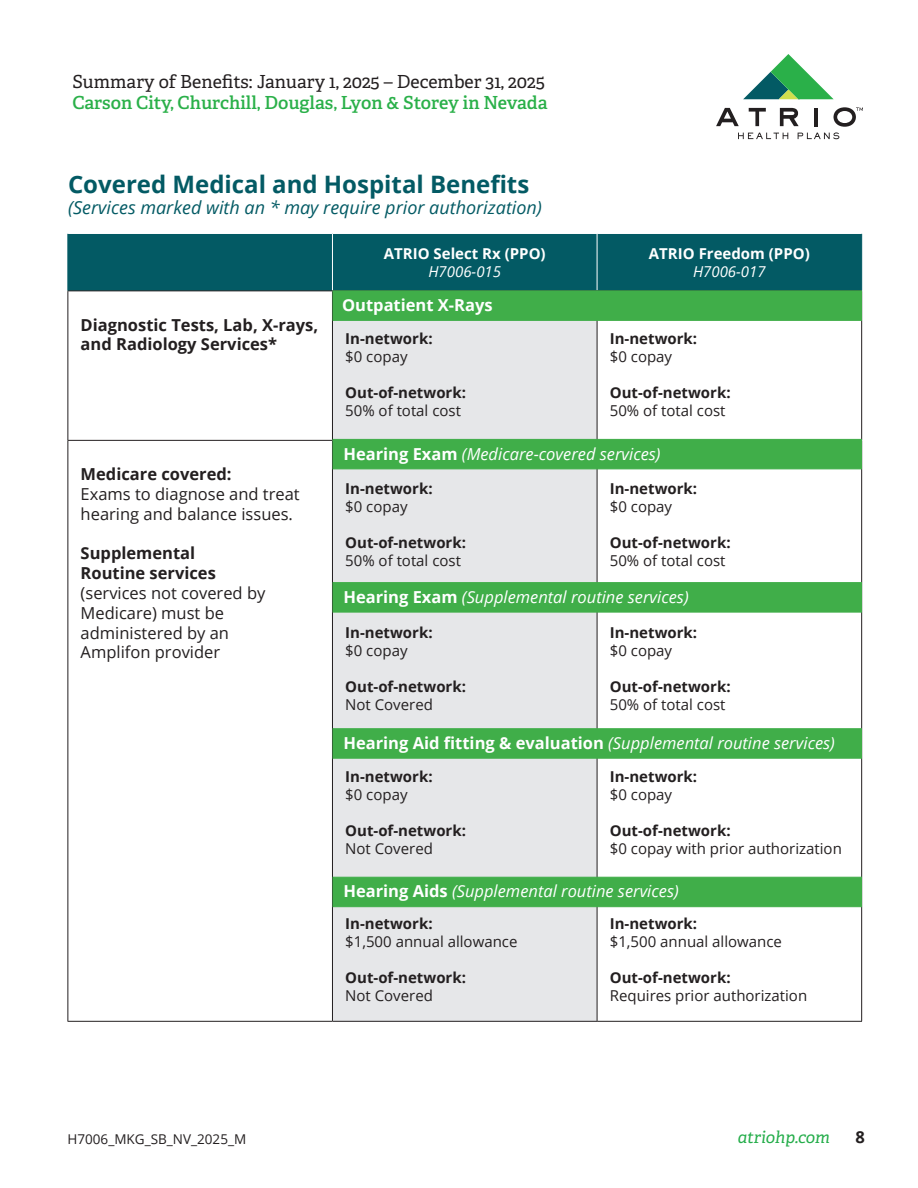
<style>
.page{position:relative;width:918px;height:1188px;background:#fff}
.page>*{position:absolute;margin:0;border:0;box-sizing:border-box;transform-origin:0 0}
.t1{font:700 24px "Open Sans";color:#035a64}
.t2{font:600 18px/21.6px "Adelle";color:#2ab049}
.t3{font:italic 18px "Open Sans";color:#035a64}
.t4{font:italic 16.5px "Open Sans";color:#fff}
.t5{font:16.5px/19.8px "Open Sans";color:#231f20}
.t6{font:700 16.5px/19.8px "Open Sans";color:#231f20}
.t7{font:700 16.5px "Open Sans";color:#fff}
.t8{font:italic 16.5px "Adelle";color:#24ad4a}
.t9{font:700 15px "Open Sans";color:#231f20}
.t10{font:15px "Open Sans";color:#231f20}
.t11{font:700 15px "Open Sans";color:#fff}
.t12{font:italic 15px "Open Sans";color:#fff}
.t13{font:13.5px "Open Sans";color:#231f20}
.s1{font-weight:400;color:#231f20}
.s2{font-weight:700}
.s3{font-weight:700;font-style:normal}
</style>
<div class="page">
<svg style="left:743px;top:54px;width:91px;height:45px"></svg>
<svg style="left:716px;top:107px;width:147px;height:32px"></svg>
<div style="left:69px;top:234px;width:792px;height:57px;background:#035a64"></div>
<div style="left:333px;top:321px;width:264px;height:700px;background:#e6e7e9"></div>
<hr style="left:332px;top:234px;width:1px;height:57px;background:#fff">
<hr style="left:597px;top:234px;width:1px;height:57px;background:#fff">
<hr style="left:68px;top:291px;width:264px;height:1px;background:#231f20">
<hr style="left:68px;top:291px;width:1px;height:149px;background:#231f20">
<hr style="left:332px;top:291px;width:1px;height:149px;background:#231f20">
<hr style="left:597px;top:291px;width:1px;height:149px;background:#231f20">
<hr style="left:861px;top:291px;width:1px;height:149px;background:#231f20">
<hr style="left:68px;top:440px;width:264px;height:1px;background:#231f20">
<hr style="left:68px;top:441px;width:1px;height:580px;background:#231f20">
<hr style="left:332px;top:440px;width:265px;height:1px;background:#231f20">
<hr style="left:332px;top:441px;width:1px;height:580px;background:#231f20">
<hr style="left:597px;top:441px;width:1px;height:580px;background:#231f20">
<hr style="left:861px;top:441px;width:1px;height:580px;background:#231f20">
<hr style="left:68px;top:1021px;width:264px;height:1px;background:#231f20">
<hr style="left:332px;top:1021px;width:265px;height:1px;background:#231f20">
<hr style="left:597px;top:1021px;width:265px;height:1px;background:#231f20">
<hr style="left:861px;top:234px;width:1px;height:57px;background:#035a64">
<hr style="left:68px;top:234px;width:1px;height:57px;background:#035a64">
<div style="left:333px;top:291px;width:529px;height:30px;background:#40ae49;border:1px solid #40ae49"></div>
<div style="left:333px;top:582px;width:529px;height:30px;background:#40ae49;border:1px solid #40ae49"></div>
<div style="left:333px;top:728px;width:529px;height:31px;background:#40ae49;border:1px solid #40ae49"></div>
<div style="left:333px;top:877px;width:529px;height:30px;background:#40ae49;border:1px solid #40ae49"></div>
<div style="left:333px;top:439px;width:529px;height:30px;background:#40ae49"></div>
<p class="t2" style="left:72px;top:71px;width:477px"><span class="s1">Summary of Benefits: January 1, 2025 – December 31, 2025<br></span>Carson City, Churchill, Douglas, Lyon &amp; Storey in Nevada</p>
<p class="t1" style="left:68px;top:167px;width:463px">Covered Medical and Hospital Benefits</p>
<p class="t3" style="left:68px;top:195px;width:475px">(Services marked with an * may require prior authorization)</p>
<p class="t11" style="left:384px;top:243px;width:163px">ATRIO Select Rx (PPO)</p>
<p class="t12" style="left:428px;top:261px;width:74px">H7006-015</p>
<p class="t6" style="left:81px;top:314px;width:239px">Diagnostic Tests, Lab, X-rays, and Radiology Services*</p>
<p class="t7" style="left:342px;top:293px;width:152px">Outpatient X-Rays</p>
<p class="t9" style="left:345px;top:328px;width:89px">In-network:</p>
<p class="t10" style="left:345px;top:347px;width:64px">$0 copay</p>
<p class="t9" style="left:345px;top:382px;width:122px">Out-of-network:</p>
<p class="t10" style="left:345px;top:401px;width:117px">50% of total cost</p>
<p class="t11" style="left:649px;top:243px;width:162px">ATRIO Freedom (PPO)</p>
<p class="t12" style="left:693px;top:261px;width:74px">H7006-017</p>
<p class="t9" style="left:610px;top:328px;width:89px">In-network:</p>
<p class="t10" style="left:610px;top:347px;width:64px">$0 copay</p>
<p class="t9" style="left:610px;top:382px;width:122px">Out-of-network:</p>
<p class="t10" style="left:610px;top:401px;width:117px">50% of total cost</p>
<p class="t5" style="left:81px;top:464px;width:221px"><span class="s2">Medicare covered:<br></span>Exams to diagnose and treat hearing and balance issues.</p>
<p class="t6" style="left:81px;top:543px;width:116px">Supplemental</p>
<p class="t6" style="left:81px;top:563px;width:137px">Routine services</p>
<p class="t5" style="left:81px;top:583px;width:186px">(services not covered by</p>
<p class="t5" style="left:81px;top:602px;width:145px">Medicare) must be</p>
<p class="t5" style="left:81px;top:622px;width:150px">administered by an</p>
<p class="t5" style="left:81px;top:642px;width:141px">Amplifon provider</p>
<p class="t4" style="left:343px;top:442px;width:319px"><span class="s3">Hearing Exam</span> (Medicare-covered services)</p>
<p class="t9" style="left:345px;top:478px;width:89px">In-network:</p>
<p class="t10" style="left:345px;top:496px;width:64px">$0 copay</p>
<p class="t9" style="left:345px;top:532px;width:122px">Out-of-network:</p>
<p class="t10" style="left:345px;top:550px;width:117px">50% of total cost</p>
<p class="t9" style="left:610px;top:478px;width:89px">In-network:</p>
<p class="t10" style="left:610px;top:496px;width:64px">$0 copay</p>
<p class="t9" style="left:610px;top:532px;width:122px">Out-of-network:</p>
<p class="t10" style="left:610px;top:550px;width:117px">50% of total cost</p>
<p class="t4" style="left:343px;top:586px;width:347px"><span class="s3">Hearing Exam</span> (Supplemental routine services)</p>
<p class="t9" style="left:345px;top:622px;width:89px">In-network:</p>
<p class="t10" style="left:345px;top:640px;width:64px">$0 copay</p>
<p class="t9" style="left:345px;top:676px;width:122px">Out-of-network:</p>
<p class="t10" style="left:345px;top:694px;width:89px">Not Covered</p>
<p class="t9" style="left:610px;top:622px;width:89px">In-network:</p>
<p class="t10" style="left:610px;top:640px;width:64px">$0 copay</p>
<p class="t9" style="left:610px;top:676px;width:122px">Out-of-network:</p>
<p class="t10" style="left:610px;top:694px;width:117px">50% of total cost</p>
<p class="t4" style="left:343px;top:732px;width:493px"><span class="s3">Hearing Aid fitting &amp; evaluation</span> (Supplemental routine services)</p>
<p class="t9" style="left:345px;top:766px;width:89px">In-network:</p>
<p class="t10" style="left:345px;top:784px;width:64px">$0 copay</p>
<p class="t9" style="left:345px;top:820px;width:122px">Out-of-network:</p>
<p class="t10" style="left:345px;top:838px;width:89px">Not Covered</p>
<p class="t9" style="left:610px;top:766px;width:89px">In-network:</p>
<p class="t10" style="left:610px;top:784px;width:64px">$0 copay</p>
<p class="t9" style="left:610px;top:820px;width:122px">Out-of-network:</p>
<p class="t10" style="left:610px;top:838px;width:234px">$0 copay with prior authorization</p>
<p class="t4" style="left:343px;top:880px;width:337px"><span class="s3">Hearing Aids</span> (Supplemental routine services)</p>
<p class="t9" style="left:345px;top:913px;width:89px">In-network:</p>
<p class="t10" style="left:345px;top:932px;width:174px">$1,500 annual allowance</p>
<p class="t9" style="left:345px;top:967px;width:122px">Out-of-network:</p>
<p class="t10" style="left:345px;top:986px;width:89px">Not Covered</p>
<p class="t9" style="left:610px;top:913px;width:89px">In-network:</p>
<p class="t10" style="left:610px;top:932px;width:174px">$1,500 annual allowance</p>
<p class="t9" style="left:610px;top:967px;width:122px">Out-of-network:</p>
<p class="t10" style="left:610px;top:986px;width:199px">Requires prior authorization</p>
<p class="t13" style="left:68px;top:1130px;width:180px">H7006_MKG_SB_NV_2025_M</p>
<p class="t8" style="left:738px;top:1127px;width:94px">atriohp.com</p>
<p class="t6" style="left:856px;top:1127px;width:11px">8</p>
</div>
